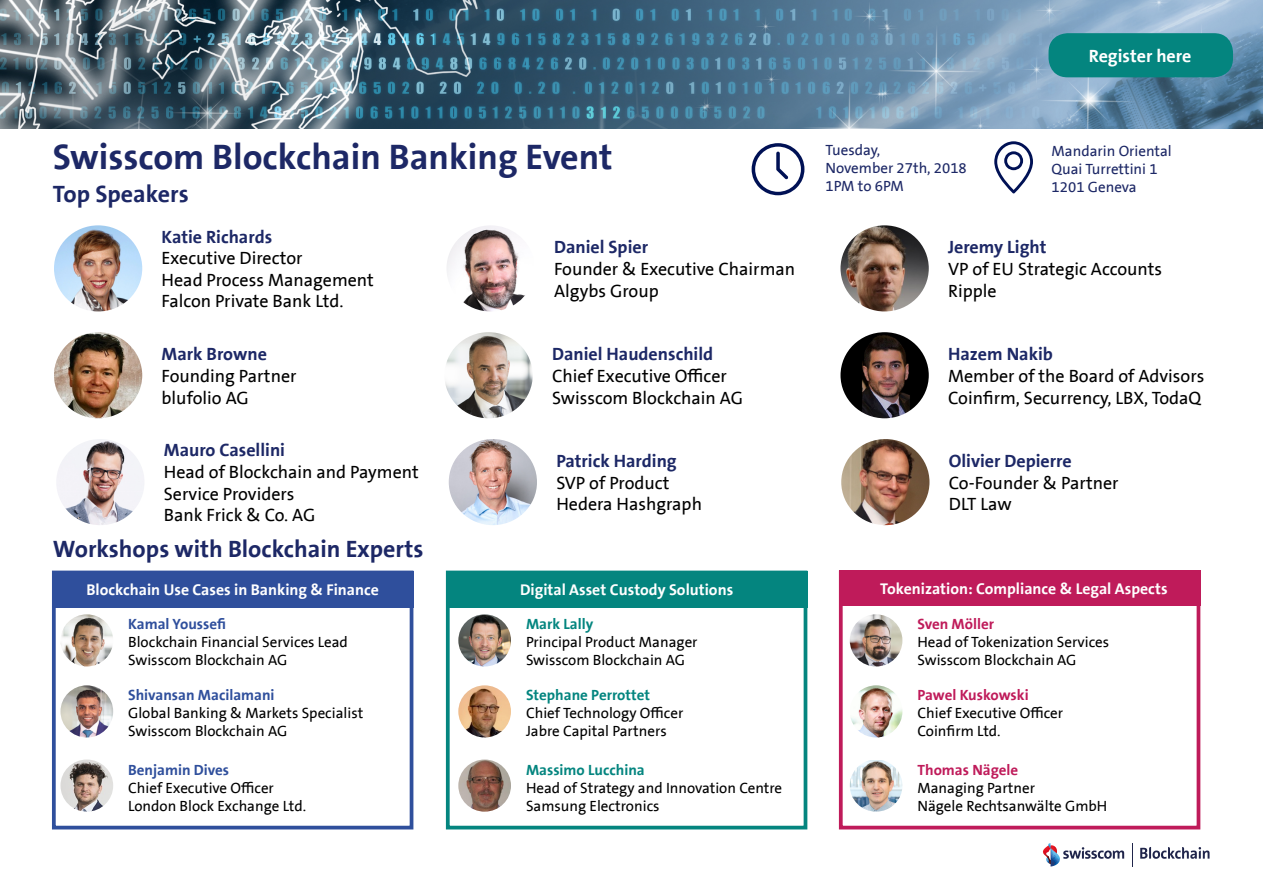
<style>
.page{position:relative;width:1263px;height:893px;background:#fff}
.page>*{position:absolute;margin:0;border:0;box-sizing:border-box;transform-origin:0 0}
.t1{font:700 36px "The Sans Swisscom";color:#1d2866}
.t2{font:700 24px "The Sans Swisscom";color:#1d2866}
.t3{font:18px/21.6px "The Sans Swisscom";color:#000}
.t4{font:700 18px "The Sans Swisscom";color:#1d2866}
.t5{font:700 18px "The Sans Swisscom";color:#fff}
.t6{font:700 15.75px "The Sans Swisscom";color:#fff}
.t7{font:15px/18px "The Sans Swisscom";color:#000}
.t8{font:15px/18px "The Sans Swisscom";color:#1d2866}
.t9{font:700 15px "The Sans Swisscom";color:#2f4f9c}
.t10{font:700 15px "The Sans Swisscom";color:#04857f}
.t11{font:700 15px "The Sans Swisscom";color:#bf1b5a}
</style>
<div class="page">
<img style="left:0;top:0;width:1263px;height:129px">
<svg style="left:994px;top:141px;width:39px;height:52px"></svg>
<svg style="left:752px;top:143px;width:52px;height:52px"></svg>
<img style="left:447px;top:226px;width:78px;height:85px">
<img style="left:54px;top:225px;width:88px;height:86px">
<img style="left:840px;top:225px;width:89px;height:86px">
<div style="left:1048px;top:33px;width:185px;height:44px;background:#04857f;border-radius:19px"></div>
<img style="left:54px;top:332px;width:88px;height:86px">
<img style="left:841px;top:439px;width:88px;height:86px">
<img style="left:840px;top:332px;width:89px;height:86px">
<img style="left:449px;top:439px;width:88px;height:86px">
<img style="left:57px;top:439px;width:87px;height:86px">
<img style="left:60px;top:614px;width:53px;height:52px;border-radius:26px">
<img style="left:60px;top:685px;width:53px;height:52px;border-radius:26px">
<img style="left:850px;top:614px;width:52px;height:52px;border-radius:26px">
<img style="left:851px;top:685px;width:51px;height:52px">
<img style="left:458px;top:614px;width:53px;height:52px;border-radius:26px">
<img style="left:60px;top:759px;width:53px;height:53px;border-radius:26px">
<div style="left:52px;top:571px;width:361px;height:36px;background:#2f4f9c"></div>
<div style="left:446px;top:571px;width:361px;height:36px;background:#04857f"></div>
<div style="left:839px;top:571px;width:361px;height:35px;background:#bf1b5a"></div>
<div style="left:52px;top:571px;width:361px;height:258px;border:4px solid #2f4f9c"></div>
<div style="left:446px;top:571px;width:361px;height:258px;border:4px solid #04857f"></div>
<div style="left:839px;top:571px;width:361px;height:258px;border:4px solid #bf1b5a"></div>
<img style="left:445px;top:332px;width:88px;height:86px">
<img style="left:458px;top:685px;width:53px;height:52px;border-radius:26px">
<img style="left:458px;top:759px;width:53px;height:53px;border-radius:26px">
<svg style="left:1132px;top:843px;width:1px;height:23px"></svg>
<svg style="left:1043px;top:843px;width:81px;height:23px"></svg>
<svg style="left:1140px;top:847px;width:69px;height:12px"></svg>
<img style="left:850px;top:760px;width:52px;height:52px">
<p class="t5" style="left:1089px;top:44px;width:104px">Register here</p>
<h1 class="t1" style="left:53px;top:134px;width:561px">Swisscom Blockchain Banking Event</h1>
<p class="t8" style="left:1051px;top:142px;width:122px">Mandarin Oriental<br>Quai Turrettini 1<br>1201 Geneva</p>
<p class="t8" style="left:825px;top:141px;width:143px">Tuesday,<br>November 27th, 2018<br>1PM to 6PM</p>
<h2 class="t2" style="left:53px;top:179px;width:137px">Top Speakers</h2>
<p class="t4" style="left:162px;top:225px;width:112px">Katie Richards</p>
<p class="t3" style="left:162px;top:248px;width:214px">Executive Director<br>Head Process Management<br>Falcon Private Bank Ltd.</p>
<p class="t4" style="left:162px;top:343px;width:107px">Mark Browne</p>
<p class="t3" style="left:162px;top:365px;width:136px">Founding Partner blufolio AG</p>
<p class="t4" style="left:164px;top:439px;width:123px">Mauro Casellini</p>
<p class="t3" style="left:164px;top:461px;width:256px">Head of Blockchain and Payment<br>Service Providers<br>Bank Frick &amp; Co. AG</p>
<h2 class="t2" style="left:53px;top:533px;width:372px">Workshops with Blockchain Experts</h2>
<p class="t4" style="left:554px;top:236px;width:96px">Daniel Spier</p>
<p class="t3" style="left:554px;top:258px;width:243px">Founder &amp; Executive Chairman<br>Algybs Group</p>
<p class="t4" style="left:552px;top:343px;width:163px">Daniel Haudenschild</p>
<p class="t3" style="left:552px;top:365px;width:192px">Chief Executive Officer<br>Swisscom Blockchain AG</p>
<p class="t4" style="left:556px;top:449px;width:122px">Patrick Harding</p>
<p class="t3" style="left:556px;top:472px;width:147px">SVP of Product<br>Hedera Hashgraph</p>
<p class="t4" style="left:948px;top:236px;width:100px">Jeremy Light</p>
<p class="t3" style="left:948px;top:258px;width:215px">VP of EU Strategic Accounts<br>Ripple</p>
<p class="t4" style="left:948px;top:343px;width:106px">Hazem Nakib</p>
<p class="t3" style="left:948px;top:365px;width:258px">Member of the Board of Advisors<br>Coinfirm, Securrency, LBX, TodaQ</p>
<p class="t4" style="left:949px;top:449px;width:124px">Olivier Depierre</p>
<p class="t3" style="left:949px;top:472px;width:171px">Co-Founder &amp; Partner<br>DLT Law</p>
<p class="t6" style="left:86px;top:579px;width:294px">Blockchain Use Cases in Banking &amp; Finance</p>
<p class="t6" style="left:520px;top:579px;width:215px">Digital Asset Custody Solutions</p>
<p class="t6" style="left:880px;top:579px;width:289px">Tokenization: Compliance &amp; Legal Aspects</p>
<p class="t9" style="left:128px;top:615px;width:99px">Kamal Youssefi</p>
<p class="t7" style="left:128px;top:633px;width:221px">Blockchain Financial Services Lead<br>Swisscom Blockchain AG</p>
<p class="t9" style="left:128px;top:686px;width:148px">Shivansan Macilamani</p>
<p class="t7" style="left:128px;top:704px;width:237px">Global Banking &amp; Markets Specialist<br>Swisscom Blockchain AG</p>
<p class="t9" style="left:128px;top:760px;width:102px">Benjamin Dives</p>
<p class="t7" style="left:128px;top:779px;width:180px">Chief Executive Officer<br>London Block Exchange Ltd.</p>
<p class="t10" style="left:526px;top:615px;width:69px">Mark Lally</p>
<p class="t7" style="left:526px;top:633px;width:173px">Principal Product Manager<br>Swisscom Blockchain AG</p>
<p class="t10" style="left:526px;top:686px;width:126px">Stephane Perrottet</p>
<p class="t7" style="left:526px;top:704px;width:159px">Chief Technology Officer<br>Jabre Capital Partners</p>
<p class="t10" style="left:526px;top:760px;width:120px">Massimo Lucchina</p>
<p class="t7" style="left:526px;top:779px;width:258px">Head of Strategy and Innovation Centre<br>Samsung Electronics</p>
<p class="t11" style="left:917px;top:615px;width:78px">Sven Möller</p>
<p class="t7" style="left:917px;top:633px;width:193px">Head of Tokenization Services<br>Swisscom Blockchain AG</p>
<p class="t11" style="left:917px;top:686px;width:113px">Pawel Kuskowski</p>
<p class="t7" style="left:917px;top:704px;width:147px">Chief Executive Officer<br>Coinfirm Ltd.</p>
<p class="t11" style="left:917px;top:760px;width:102px">Thomas Nägele</p>
<p class="t7" style="left:917px;top:779px;width:191px">Managing Partner<br>Nägele Rechtsanwälte GmbH</p>
</div>
